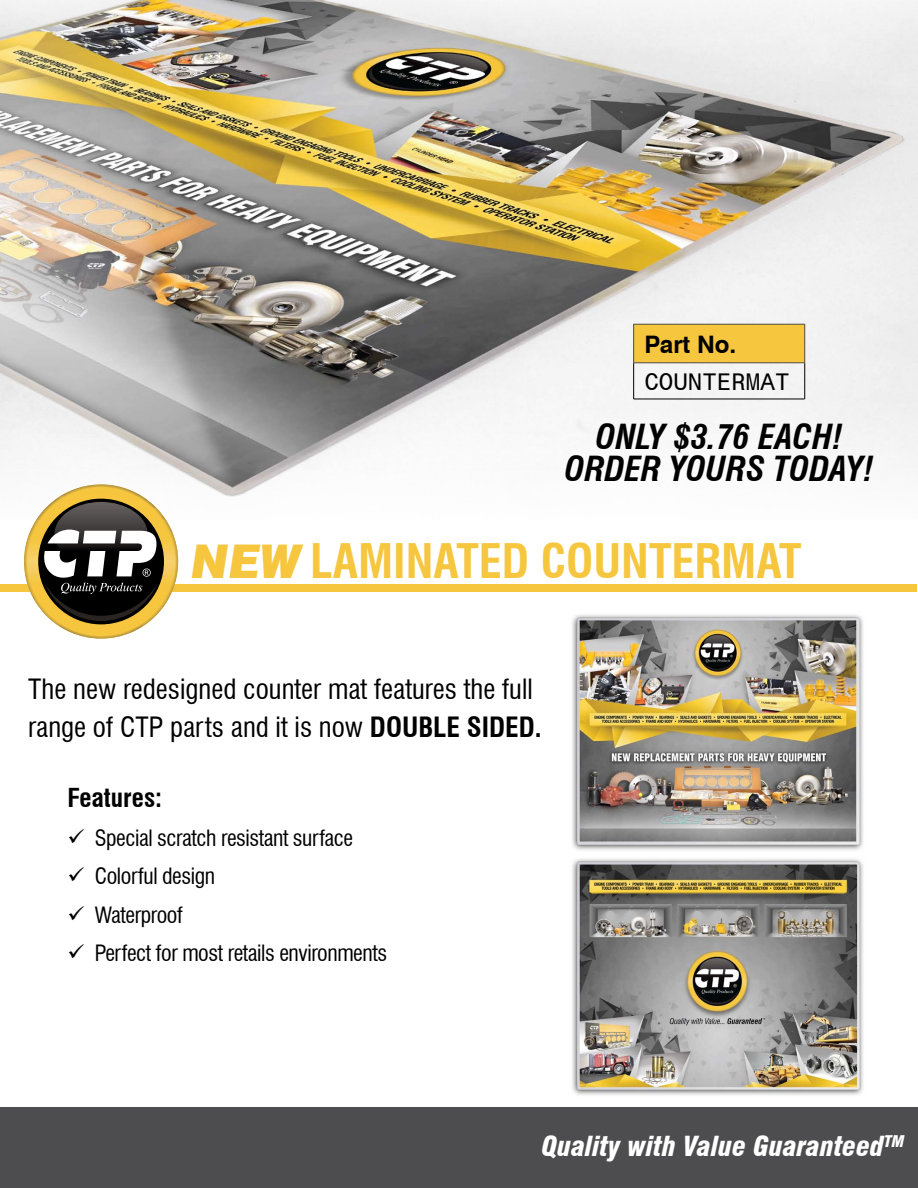
<style>
.page{position:relative;width:918px;height:1188px;background:#fff}
.page>*{position:absolute;margin:0;border:0;box-sizing:border-box;transform-origin:0 0}
.t1{font:700 condensed 46.5px "Swiss 721 BT";color:#f5c63e}
.t2{font:italic 700 condensed 33.75px/32px "Swiss 721 BT";color:#000;text-align:center}
.t3{font:condensed 27.3px/37.8px "Swiss 721 BT";color:#000}
.t4{font:700 condensed 27.3px "Swiss 721 BT";color:#000}
.t5{font:italic 900 condensed 27px "Swiss 721 BT";color:#fff}
.t6{font:700 condensed 25.5px "Swiss 721 BT";color:#000}
.t7{font:24.15px "Monospace 821 BT";color:#000}
.t8{font:700 24.15px "Swiss 721 BT";color:#000}
.t9{font:condensed 21.9px/38.4px "Swiss 721 BT";letter-spacing:-.02em;color:#000}
.s1{font-weight:900;font-style:italic;font-stretch:normal}
.s2{font-weight:700}
</style>
<div class="page">
<img style="left:0;top:0;width:918px;height:497px">
<div style="left:0;top:1107px;width:918px;height:81px;background:#4d4d4f"></div>
<div style="left:634px;top:324px;width:171px;height:39px;background:#f5c63e"></div>
<hr style="left:633px;top:363px;width:1px;height:36px;background:#000">
<hr style="left:804px;top:363px;width:1px;height:36px;background:#000">
<hr style="left:633px;top:324px;width:1px;height:39px;background:#4d4d4f">
<hr style="left:804px;top:324px;width:1px;height:39px;background:#4d4d4f">
<hr style="left:634px;top:324px;width:170px;height:1px;background:#4d4d4f">
<hr style="left:634px;top:362px;width:170px;height:1px;background:#4d4d4f">
<hr style="left:634px;top:399px;width:170px;height:1px;background:#000">
<div style="left:1px;top:584px;width:916px;height:7px;background:#f5c63e"></div>
<img style="left:60px;top:484px;width:82px;height:3px">
<img style="left:24px;top:540px;width:3px;height:52px">
<img style="left:176px;top:544px;width:2px;height:48px">
<img style="left:81px;top:636px;width:40px;height:3px">
<img style="left:27px;top:487px;width:149px;height:149px">
<svg style="left:30px;top:496px;width:142px;height:137px"></svg>
<img style="left:572px;top:615px;width:291px;height:480px">
<p class="t8" style="left:644px;top:329px;width:94px">Part No.</p>
<p class="t7" style="left:644px;top:367px;width:147px">COUNTERMAT</p>
<h2 class="t2" style="left:565px;top:421px;width:310px">ONLY $3.76 EACH!<br>ORDER YOURS TODAY!</h2>
<h1 class="t1" style="left:191px;top:533px;width:612px"><span class="s1">NEW</span> LAMINATED COUNTERMAT</h1>
<p class="t3" style="left:28px;top:670px;width:506px">The new redesigned counter mat features the full range of CTP parts and it is now <span class="s2">dou ble sided</span></p>
<p class="t4" style="left:535px;top:711px;width:8px">.</p>
<p class="t6" style="left:68px;top:783px;width:96px">Features:</p>
<p class="t9" style="left:95px;top:819px;width:294px">Special scratch resistant surface<br>Colorful design<br>Waterproof<br>Perfect for most retails environments</p>
<p class="t5" style="left:542px;top:1130px;width:364px">Quality with Value Guaranteed<sup>TM</sup></p>
</div>
